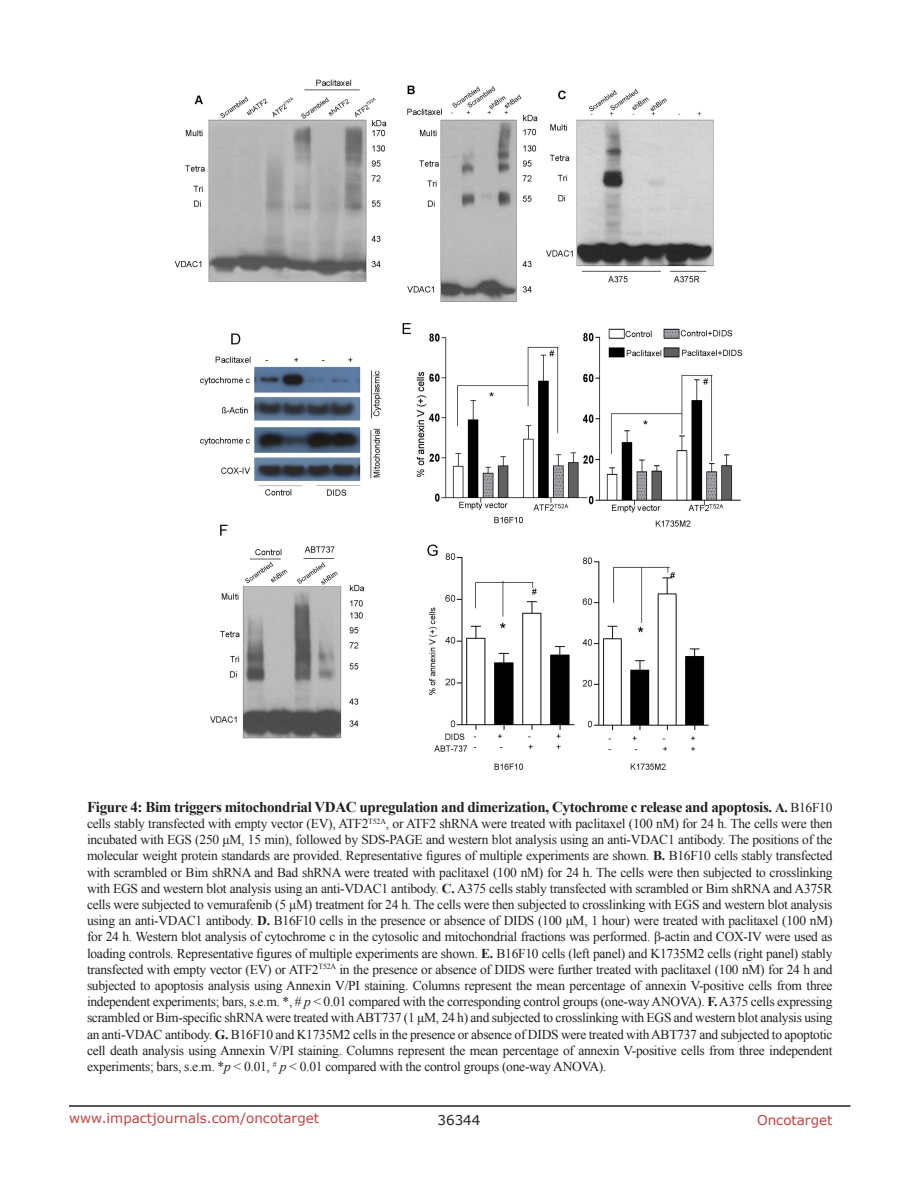
<style>
.page{position:relative;width:918px;height:1188px;background:#fff}
.page>*{position:absolute;margin:0;border:0;box-sizing:border-box;transform-origin:0 0}
.FigureText{font:700 15px "Times New Roman";letter-spacing:-.02em;color:#231f20}
.FigureText-2{font:13.5px/16.2px "Times New Roman";letter-spacing:-.02em;color:#231f20;text-align:justify}
.t1{font:13.5px "Verdana";color:#c24141}
.t2{font:13.5px "Verdana";color:#231f20}
.s1{font-size:13.5px}
.s2{font-weight:400;font-size:13.5px}
.s3{font-weight:700}
.s4{font-style:italic}
</style>
<div class="page">
<hr style="left:69px;top:1105px;width:781px;height:2px;background:#231f20">
<img style="left:174px;top:79px;width:569px;height:691px">
<p class="FigureText" style="left:87px;top:796px;width:747px">Figure 4: Bim triggers mitochondrial VDAC upregulation and dimerization, Cytochrome c release and apoptosis. <span class="s1">A.</span> <span class="s2">B16F10</span></p>
<p class="FigureText-2" style="left:87px;top:815px;width:747px">cells stably transfected with empty vector (EV), ATF2<sup>T52A</sup>, or ATF2 shRNA were treated with paclitaxel (100 nM) for 24 h. The cells were then incubated with EGS (250 μM, 15 min), followed by SDS-PAGE and western blot analysis using an anti-VDAC1 antibody. The positions of the molecular weight protein standards are provided. Representative figures of multiple experiments are shown. <span class="s3">B.</span> B16F10 cells stably transfected with scrambled or Bim shRNA and Bad shRNA were treated with paclitaxel (100 nM) for 24 h. The cells were then subjected to crosslinking with EGS and western blot analysis using an anti-VDAC1 antibody. <span class="s3">C.</span> A375 cells stably transfected with scrambled or Bim shRNA and A375R cells were subjected to vemurafenib (5 μM) treatment for 24 h. The cells were then subjected to crosslinking with EGS and western blot analysis using an anti-VDAC1 antibody. <span class="s3">D.</span> B16F10 cells in the presence or absence of DIDS (100 μM, 1 hour) were treated with paclitaxel (100 nM) for 24 h. Western blot analysis of cytochrome c in the cytosolic and mitochondrial fractions was performed. β-actin and COX-IV were used as loading controls. Representative figures of multiple experiments are shown. <span class="s3">E.</span> B16F10 cells (left panel) and K1735M2 cells (right panel) stably transfected with empty vector (EV) or ATF2<sup>T52A</sup> in the presence or absence of DIDS were further treated with paclitaxel (100 nM) for 24 h and subjected to apoptosis analysis using Annexin V/PI staining. Columns represent the mean percentage of annexin V-positive cells from three independent experiments; bars, s.e.m. *, # <span class="s4">p</span> &lt; 0.01 compared with the corresponding control groups (one-way ANOVA). <span class="s3">F.</span> A375 cells expressing scrambled or Bim-specific shRNA were treated with ABT737 (1 μM, 24 h) and subjected to crosslinking with EGS and western blot analysis using an anti-VDAC antibody. <span class="s3">G.</span> B16F10 and K1735M2 cells in the presence or absence of DIDS were treated with ABT737 and subjected to apoptotic cell death analysis using Annexin V/PI staining. Columns represent the mean percentage of annexin V-positive cells from three independent experiments; bars, s.e.m. *<span class="s4">p</span> &lt; 0.01, <sup>#</sup> <span class="s4">p</span> &lt; 0.01 compared with the control groups (one-way ANOVA).</p>
<p class="t1" style="left:69px;top:1109px;width:252px">www.impactjournals.com/oncotarget</p>
<p class="t2" style="left:438px;top:1111px;width:44px">36344</p>
<p class="t1" style="left:757px;top:1111px;width:77px">Oncotarget</p>
</div>
